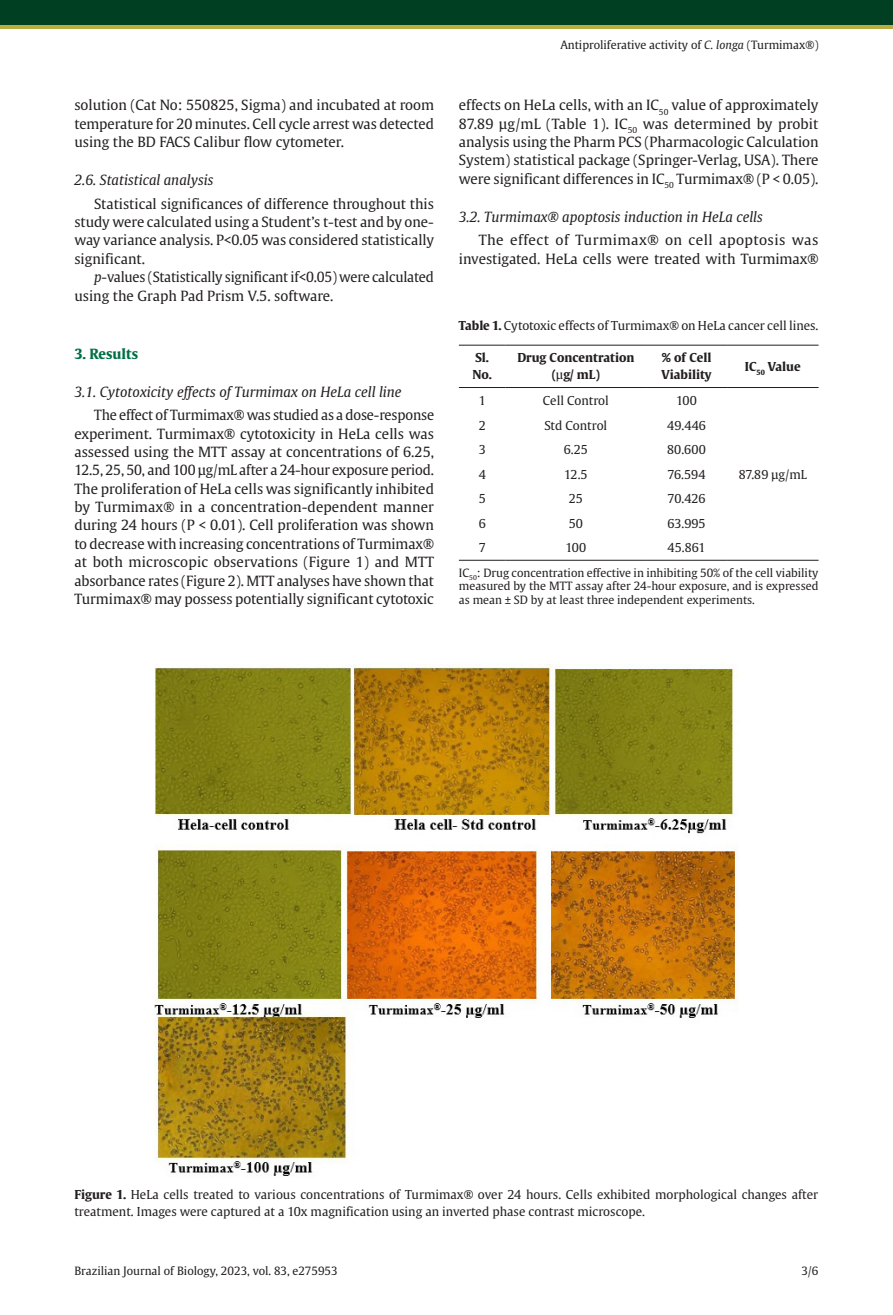
<style>
.page{position:relative;width:893px;height:1315px;background:#fff}
.page>*{position:absolute;margin:0;border:0;box-sizing:border-box;transform-origin:0 0}
.Paragraph{font:14px/18.4px "Gulliver";color:#231f20;text-align:justify}
.Heading2{font:italic 14px "Gulliver";color:#231f20}
.Heading2Alt{font:italic 14px "Gulliver";color:#231f20}
.Heading1{font:700 14px "Gulliver";color:#016f45}
.FigureCaption{font:12.25px/16.6px "Gulliver";color:#231f20}
.TableBody{font:12.25px "Gulliver";color:#231f20}
.TableTitle{font:12.25px "Gulliver";color:#231f20}
.TableHead{font:700 12.25px/16.6px "Gulliver";color:#231f20}
.TableFootnote{font:11.38px/13.7px "Gulliver";color:#231f20;text-align:justify}
.RunningTitleAlt{font:11.38px "Gulliver";color:#231f20}
.s1{font-style:italic}
.s2{font-weight:700}
</style>
<div class="page">
<div style="left:0;top:12px;width:893px;height:17px;background:#beab3f"></div>
<div style="left:0;top:0;width:893px;height:25px;background:#003f22"></div>
<img style="left:155px;top:665px;width:583px;height:511px">
<hr style="left:459px;top:345px;width:47px;height:1px;background:#231f20">
<hr style="left:459px;top:387px;width:47px;height:1px;background:#231f20">
<hr style="left:506px;top:345px;width:140px;height:1px;background:#231f20">
<hr style="left:506px;top:387px;width:140px;height:1px;background:#231f20">
<hr style="left:646px;top:345px;width:81px;height:1px;background:#231f20">
<hr style="left:646px;top:387px;width:81px;height:1px;background:#231f20">
<hr style="left:727px;top:345px;width:92px;height:1px;background:#231f20">
<hr style="left:727px;top:387px;width:92px;height:1px;background:#231f20">
<hr style="left:459px;top:560px;width:47px;height:1px;background:#231f20">
<hr style="left:506px;top:560px;width:140px;height:1px;background:#231f20">
<hr style="left:646px;top:560px;width:81px;height:1px;background:#231f20">
<hr style="left:727px;top:560px;width:92px;height:1px;background:#231f20">
<p class="Paragraph" style="left:74px;top:96px;width:361px">solution (Cat No: 550825, Sigma) and incubated at room temperature for 20 minutes. Cell cycle arrest was detected using the BD FACS Calibur flow cytometer.</p>
<p class="Heading2" style="left:74px;top:172px;width:141px">2.6. Statistical analysis</p>
<p class="Paragraph" style="left:74px;top:194px;width:361px;text-indent:20px">Statistical significances of difference throughout this study were calculated using a Student’s t-test and by one&shy;way variance analysis. P&lt;0.05 was considered statistically significant.</p>
<p class="Paragraph" style="left:74px;top:268px;width:361px;text-indent:20px"><span class="s1">p</span>-values (Statistically significant if&lt;0.05) were calculated using the Graph Pad Prism V.5. software.</p>
<p class="Heading1" style="left:74px;top:344px;width:65px">3. Results</p>
<p class="Heading2Alt" style="left:74px;top:383px;width:329px">3.1. Cytotoxicity effects of Turmimax on HeLa cell line</p>
<p class="Paragraph" style="left:74px;top:406px;width:361px;text-indent:20px">The effect of Turmimax® was studied as a dose-response experiment. Turmimax® cytotoxicity in HeLa cells was assessed using the MTT assay at concentrations of 6.25, 12.5, 25, 50, and 100 µg/mL after a 24-hour exposure period.<br>The proliferation of HeLa cells was significantly inhibited by Turmimax® in a concentration-dependent manner during 24 hours (P &lt; 0.01). Cell proliferation was shown to decrease with increasing concentrations of Turmimax® at both microscopic observations (Figure 1) and MTT absorbance rates (Figure 2). MTT analyses have shown that Turmimax® may possess potentially significant cytotoxic</p>
<p class="RunningTitleAlt" style="left:560px;top:37px;width:260px">Antiproliferative activity of <span class="s1">C. longa</span> (Turmimax®)</p>
<p class="Paragraph" style="left:459px;top:96px;width:361px">effects on HeLa cells, with an IC<sub>50</sub> value of approximately 87.89 µg/mL (Table 1). IC<sub>50</sub> was determined by probit analysis using the Pharm PCS (Pharmacologic Calculation System) statistical package (Springer-Verlag, USA). There were significant differences in IC<sub>50</sub> Turmimax® (P &lt; 0.05).</p>
<p class="Heading2" style="left:459px;top:208px;width:305px">3.2. Turmimax® apoptosis induction in HeLa cells</p>
<p class="Paragraph" style="left:459px;top:231px;width:361px;text-align:right">The effect of Turmimax® on cell apoptosis was investigated. HeLa cells were treated with Turmimax®</p>
<p class="TableTitle" style="left:459px;top:318px;width:361px"><span class="s2">Table 1.</span> Cytotoxic effects of Turmimax® on HeLa cancer cell lines.</p>
<p class="TableHead" style="left:473px;top:349px;width:21px">Sl.<br>No.</p>
<p class="TableHead" style="left:517px;top:349px;width:119px;text-align:center">Drug Concentration (µg/ mL)</p>
<p class="TableHead" style="left:662px;top:349px;width:51px">% of Cell<br>Viability</p>
<p class="TableHead" style="left:745px;top:358px;width:57px">IC<sub>50</sub> Value</p>
<p class="TableBody" style="left:479px;top:393px;width:9px">1</p>
<p class="TableBody" style="left:543px;top:393px;width:67px">Cell Control</p>
<p class="TableBody" style="left:676px;top:393px;width:22px">100</p>
<p class="TableBody" style="left:479px;top:417px;width:9px">2</p>
<p class="TableBody" style="left:544px;top:417px;width:64px">Std Control</p>
<p class="TableBody" style="left:667px;top:417px;width:40px">49.446</p>
<p class="TableBody" style="left:479px;top:442px;width:9px">3</p>
<p class="TableBody" style="left:564px;top:442px;width:26px">6.25</p>
<p class="TableBody" style="left:667px;top:442px;width:40px">80.600</p>
<p class="TableBody" style="left:479px;top:466px;width:9px">4</p>
<p class="TableBody" style="left:564px;top:466px;width:25px">12.5</p>
<p class="TableBody" style="left:668px;top:466px;width:39px">76.594</p>
<p class="TableBody" style="left:479px;top:491px;width:9px">5</p>
<p class="TableBody" style="left:569px;top:491px;width:16px">25</p>
<p class="TableBody" style="left:667px;top:491px;width:40px">70.426</p>
<p class="TableBody" style="left:479px;top:516px;width:9px">6</p>
<p class="TableBody" style="left:569px;top:516px;width:16px">50</p>
<p class="TableBody" style="left:667px;top:516px;width:40px">63.995</p>
<p class="TableBody" style="left:479px;top:540px;width:9px">7</p>
<p class="TableBody" style="left:565px;top:540px;width:22px">100</p>
<p class="TableBody" style="left:668px;top:540px;width:39px">45.861</p>
<p class="TableFootnote" style="left:459px;top:565px;width:361px">IC<sub>50</sub>: Drug concentration effective in inhibiting 50% of the cell viability measured by the MTT assay after 24-hour exposure, and is expressed as mean ± SD by at least three independent experiments.</p>
<p class="TableBody" style="left:739px;top:466px;width:70px">87.89 µg/mL</p>
<p class="FigureCaption" style="left:74px;top:1186px;width:745px"><span class="s2">Figure 1.</span> HeLa cells treated to various concentrations of Turmimax® over 24 hours. Cells exhibited morphological changes after treatment. Images were captured at a 10x magnification using an inverted phase contrast microscope.</p>
<p class="TableFootnote" style="left:74px;top:1264px;width:265px">Brazilian Journal of Biology, 2023, vol. 83, e275953</p>
<p class="TableFootnote" style="left:801px;top:1264px;width:19px">3/6</p>
</div>
